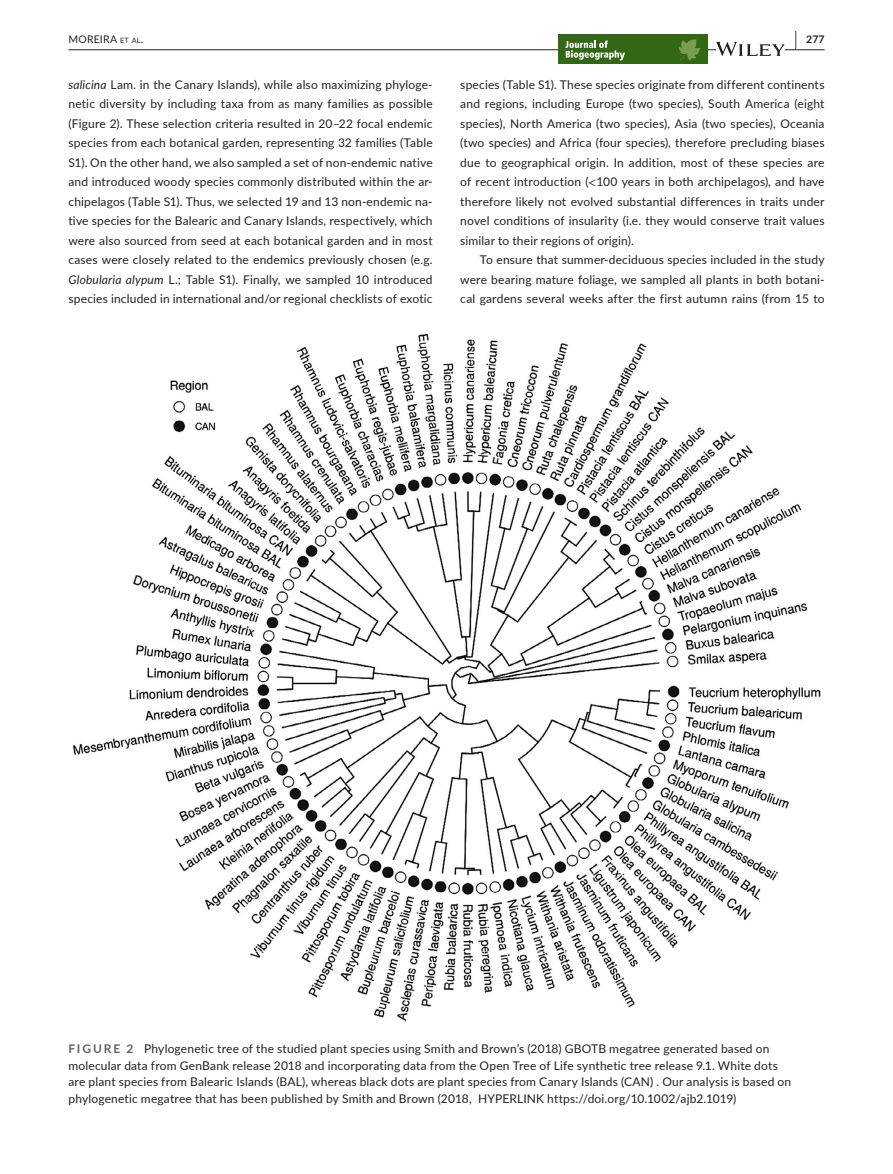
<style>
.page{position:relative;width:893px;height:1174px;background:#fff}
.page>*{position:absolute;margin:0;border:0;box-sizing:border-box;transform-origin:0 0}
.t1{font:12px/19.5px "Lato";letter-spacing:.015em;color:#231f20;text-align:justify}
.t2{font:10.5px "Lato";letter-spacing:.02em;color:#231f20}
.t3{font:700 10.5px "Lato";color:#231f20}
.s1{font-size:7.35px}
.s2{font-size:19.5px}
.s3{font-style:italic}
.s4{font-family:"STIX"}
.s5{font-weight:700;color:#636366}
</style>
<div class="page">
<hr style="left:68px;top:49px;width:756px;height:1px;background:#231f20">
<div style="left:673px;top:34px;width:35px;height:30px;background:#346715"></div>
<div style="left:559px;top:34px;width:114px;height:30px;background:#346715"></div>
<svg style="left:679px;top:39px;width:22px;height:21px"></svg>
<svg style="left:565px;top:41px;width:60px;height:20px"></svg>
<svg style="left:716px;top:42px;width:69px;height:14px"></svg>
<img style="left:72px;top:334px;width:749px;height:687px">
<p class="t2" style="left:68px;top:31px;width:76px">MOREIRA <span class="s1">et al</span>.</p>
<p class="t3" style="left:795px;top:31px;width:31px"><span class="s2">|</span> 277</p>
<p class="t1" style="left:68px;top:74px;width:366px"><span class="s3">salicina</span> Lam. in the Canary Islands), while also maximizing phyloge&shy;netic diversity by including taxa from as many families as possible (Figure 2). These selection criteria resulted in 20–22 focal endemic species from each botanical garden, representing 32 families (Table S1). On the other hand, we also sampled a set of non-endemic native and introduced woody species commonly distributed within the ar&shy;chipelagos (Table S1). Thus, we selected 19 and 13 non-endemic na&shy;tive species for the Balearic and Canary Islands, respectively, which were also sourced from seed at each botanical garden and in most cases were closely related to the endemics previously chosen (e.g.<br><span class="s3">Globularia alypum</span> L.; Table S1). Finally, we sampled 10 introduced species included in international and/or regional checklists of exotic</p>
<p class="t1" style="left:460px;top:74px;width:366px">species (Table S1). These species originate from different continents and regions, including Europe (two species), South America (eight species), North America (two species), Asia (two species), Oceania (two species) and Africa (four species), therefore precluding biases due to geographical origin. In addition, most of these species are of recent introduction (<span class="s4">&lt;</span>100 years in both archipelagos), and have therefore likely not evolved substantial differences in traits under novel conditions of insularity (i.e. they would conserve trait values similar to their regions of origin).</p>
<p class="t1" style="left:460px;top:249px;width:366px;text-indent:20px">To ensure that summer-deciduous species included in the study were bearing mature foliage, we sampled all plants in both botani&shy;cal gardens several weeks after the first autumn rains (from 15 to</p>
<p class="t1" style="left:68px;top:1040px;width:724px;line-height:16.5px;text-align:left"><span class="s5">FIGURE 2</span> Phylogenetic tree of the studied plant species using Smith and Brown’s (2018) GBOTB megatree generated based on molecular data from GenBank release 2018 and incorporating data from the Open Tree of Life synthetic tree release 9.1. White dots are plant species from Balearic Islands (BAL), whereas black dots are plant species from Canary Islands (CAN) . Our analysis is based on phylogenetic megatree that has been published by Smith and Brown (2018, HYPERLINK https://doi.org/10.1002/ajb2.1019)</p>
</div>
